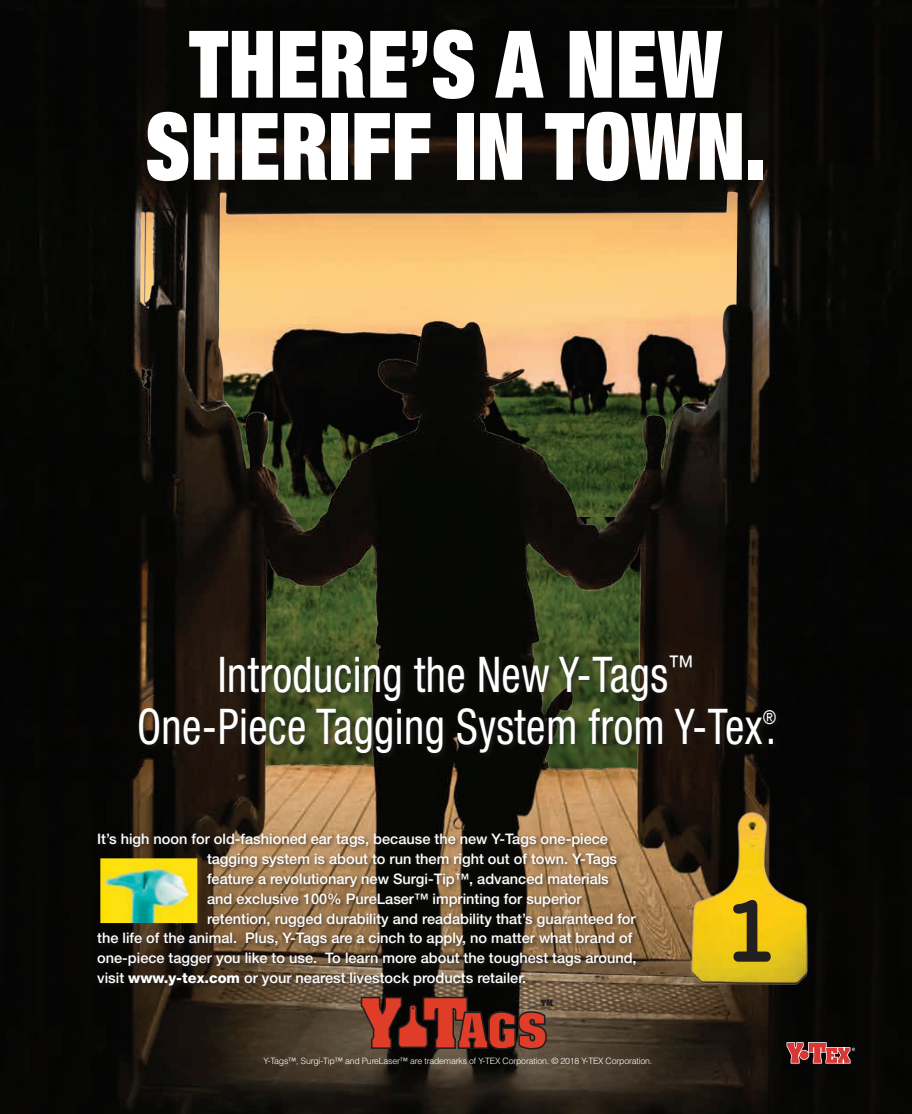
<style>
.page{position:relative;width:912px;height:1114px;background:#fff}
.page>*{position:absolute;margin:0;border:0;box-sizing:border-box;transform-origin:0 0}
.t1{font:900 expanded 93.5px/82.1px "Helvetica Neue";letter-spacing:.01em;color:#fff;text-align:center;scale:.88 1}
.t2{font:700 88.88px "Benguiat Gothic";color:#231f20;scale:.88 1}
.t3{font:700 59.5px "Aachen";color:#e03d28}
.t4{font:condensed 49.25px/52.4px "Helvetica Neue";letter-spacing:.01em;color:#fff;text-align:center;scale:.88 1}
.t5{font:700 42px "Aachen";color:#e03d28}
.t6{font:condensed 19.12px "Helvetica Neue";color:#fff;scale:.88 1}
.t7{font:500 14.5px "Helvetica Neue";color:#fff}
.t8{font:300 8.75px "Helvetica";letter-spacing:-.02em;color:#fff}
.t9{font:700 7.38px "Aachen";color:#231f20}
.s1{font-weight:800}
.s2{font-size:59.5px}
</style>
<div class="page">
<img style="left:0;top:0;width:911px;height:1114px">
<img style="left:686px;top:811px;width:124px;height:179px">
<div style="left:137px;top:653px;width:645px;height:107px;background:#231f20;opacity:.75"></div>
<div style="left:96px;top:831px;width:545px;height:161px;background:#231f20;opacity:.75"></div>
<svg style="left:786px;top:1042px;width:68px;height:22px"></svg>
<svg style="left:359px;top:996px;width:188px;height:54px;background:#3b2a21"></svg>
<img style="left:100px;top:858px;width:97px;height:65px">
<p class="t1" style="left:145px;top:21px;width:706px">THERE’S A NEW<br>SHERIFF IN TOWN.</p>
<p class="t4" style="left:137px;top:648px;width:727px">Introducing the New Y-Tags<sup>™<br></sup>One-Piece Tagging System from Y-Tex.</p>
<p class="t6" style="left:762px;top:706px;width:17px">®</p>
<p class="t7" style="left:97px;top:830px;width:512px">It’s high noon for old-fashioned ear tags, because the new Y-Tags one-piece</p>
<p class="t7" style="left:207px;top:850px;width:411px">tagging system is about to run them right out of town. Y-Tags</p>
<p class="t7" style="left:207px;top:870px;width:403px">feature a revolutionary new Surgi-Tip™, advanced materials</p>
<p class="t7" style="left:207px;top:890px;width:376px">and exclusive 100% PureLaser™ imprinting for superior</p>
<p class="t7" style="left:207px;top:909px;width:430px">retention, rugged durability and readability that’s guaranteed for</p>
<p class="t7" style="left:97px;top:929px;width:536px">the life of the animal. Plus, Y-Tags are a cinch to apply, no matter what brand of</p>
<p class="t7" style="left:97px;top:949px;width:541px">one-piece tagger you like to use. To learn more about the toughest tags around,</p>
<p class="t7" style="left:97px;top:969px;width:430px">visit <span class="s1">www.y-tex.com</span> or your nearest livestock products retailer.</p>
<p class="t3" style="left:361px;top:978px;width:42px">Y</p>
<p class="t5" style="left:423px;top:999px;width:126px"><span class="s2">T</span>AGS</p>
<p class="t9" style="left:540px;top:997px;width:14px">TM</p>
<p class="t8" style="left:263px;top:1055px;width:390px">Y-Tags™, Surgi-Tip™ and PureLaser™ are trademarks of Y-TEX Corporation. © 2018 Y-TEX Corporation.</p>
<p class="t2" style="left:726px;top:879px;width:56px">1</p>
</div>
